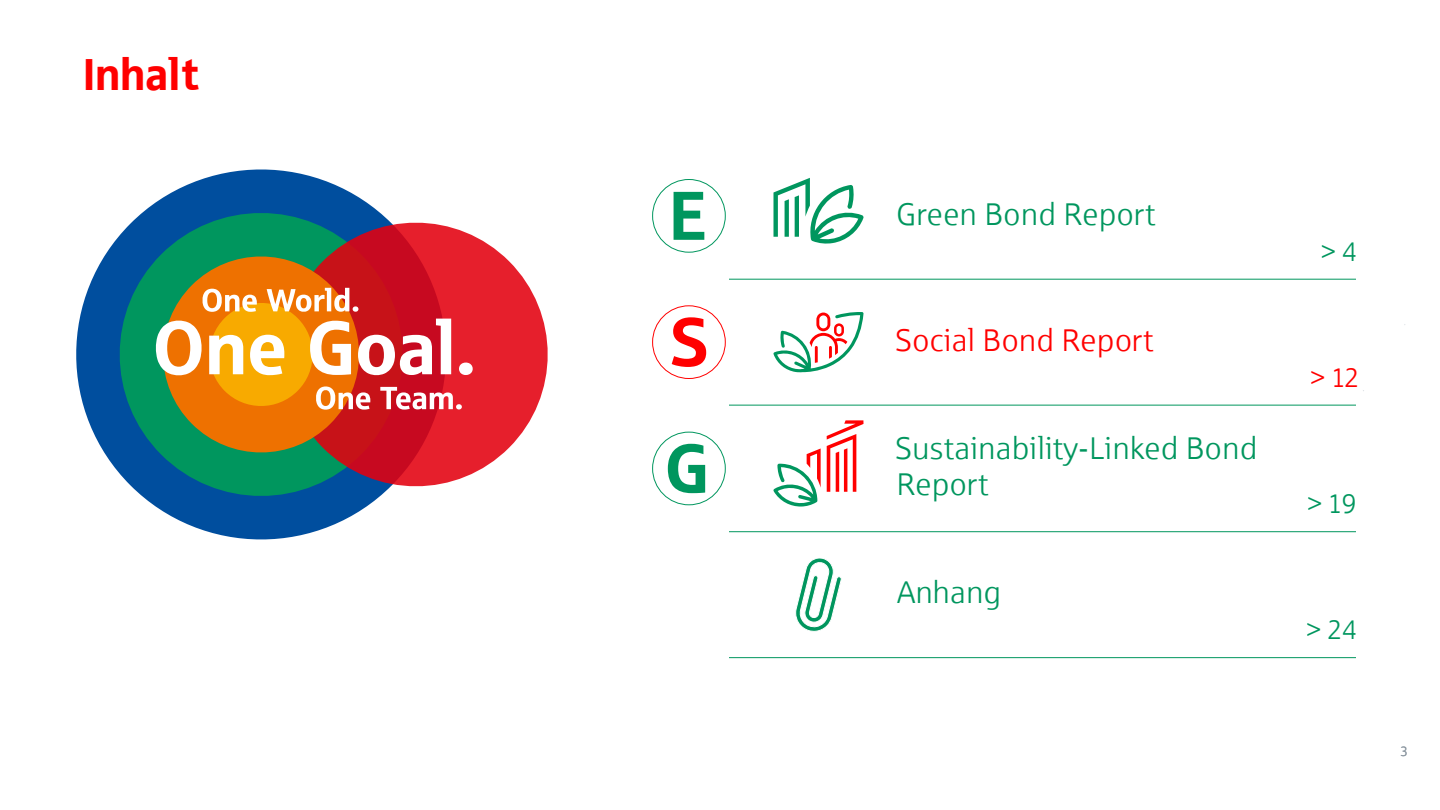
<style>
.page{position:relative;width:1440px;height:810px;background:#fff}
.page>*{position:absolute;margin:0;border:0;box-sizing:border-box;transform-origin:0 0}
.t1{font:45px "Sparkasse Head";letter-spacing:.01em;color:#f00}
.t2{font:31.5px/36px "Sparkasse Lt";color:#00965e}
.t3{font:31.5px "Sparkasse Lt";color:#f00}
.t4{font:27px "Sparkasse Lt";color:#00965e}
.t5{font:27px "Sparkasse Lt";color:#f00}
.t6{font:13.5px "Sparkasse Lt";color:#8c97a1}
</style>
<div class="page">
<svg style="left:76px;top:169px;width:285px;height:371px"></svg>
<svg style="left:106px;top:199px;width:271px;height:311px;background:#187692"></svg>
<svg style="left:271px;top:210px;width:277px;height:289px"></svg>
<svg style="left:154px;top:247px;width:319px;height:215px;background:#c46d3d"></svg>
<div style="left:652px;top:179px;width:74px;height:74px;border:1px solid #00965e;border-radius:50%"></div>
<svg style="left:674px;top:192px;width:30px;height:48px"></svg>
<hr style="left:729px;top:405px;width:627px;height:1px;background:#00965e">
<hr style="left:729px;top:279px;width:627px;height:1px;background:#00965e">
<hr style="left:729px;top:532px;width:627px;height:1px;background:#00965e">
<hr style="left:729px;top:657px;width:627px;height:1px;background:#00965e">
<svg style="left:795px;top:558px;width:47px;height:74px"></svg>
<svg style="left:773px;top:178px;width:91px;height:66px"></svg>
<svg style="left:773px;top:448px;width:48px;height:59px"></svg>
<svg style="left:827px;top:420px;width:37px;height:72px"></svg>
<svg style="left:773px;top:312px;width:91px;height:60px"></svg>
<svg style="left:672px;top:317px;width:34px;height:50px"></svg>
<div style="left:652px;top:305px;width:74px;height:74px;border:1px solid #f00;border-radius:50%"></div>
<svg style="left:668px;top:444px;width:37px;height:49px"></svg>
<div style="left:652px;top:432px;width:74px;height:73px;border:1px solid #00965e;border-radius:50%"></div>
<h1 class="t1" style="left:84px;top:46px;width:117px">Inhalt</h1>
<p class="t2" style="left:896px;top:196px;width:261px">Green Bond Report</p>
<p class="t3" style="left:896px;top:321px;width:260px">Social Bond Report</p>
<p class="t2" style="left:896px;top:430px;width:364px">Sustainability-Linked Bond<br>Report</p>
<p class="t2" style="left:897px;top:574px;width:106px">Anhang</p>
<p class="t4" style="left:1321px;top:236px;width:37px">&gt; 4</p>
<p class="t5" style="left:1311px;top:362px;width:50px">&gt; 12</p>
<p class="t4" style="left:1307px;top:488px;width:51px">&gt; 19</p>
<p class="t4" style="left:1306px;top:614px;width:52px">&gt; 24</p>
<p class="t6" style="left:1400px;top:743px;width:9px">3</p>
</div>
